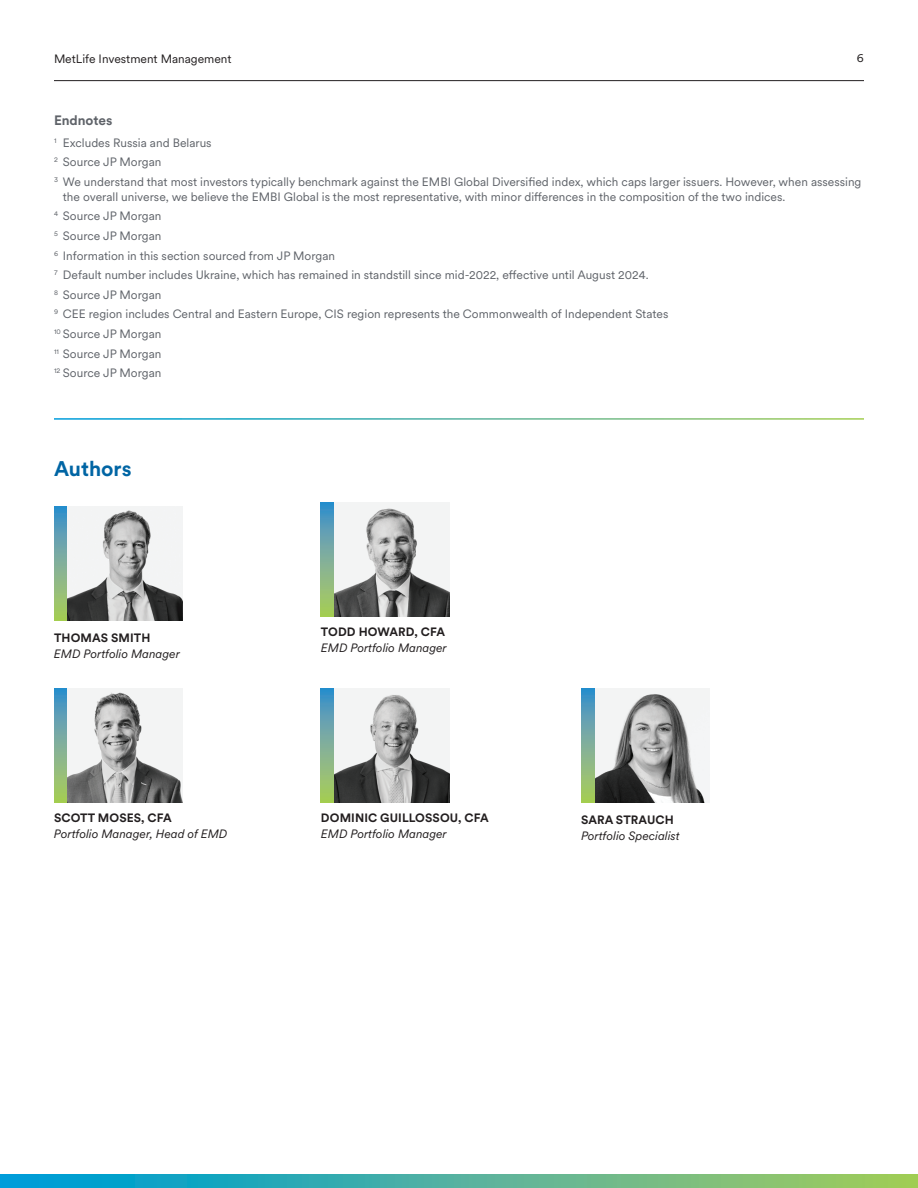
<style>
.page{position:relative;width:918px;height:1188px;background:#fff}
.page>*{position:absolute;margin:0;border:0;box-sizing:border-box;transform-origin:0 0}
.t1{font:700 21px "Met Life Circular";color:#0065a4}
.t2{font:700 13.5px "Met Life Circular";color:#5f6369}
.t3{font:12px/19.6px "Met Life Circular";color:#5f6369}
.t4{font:italic 12px "Met Life Circular";color:#231f20}
.t5{font:700 12px "Met Life Circular";letter-spacing:.01em;color:#231f20}
.t6{font:12px "Met Life Circular";color:#231f20}
</style>
<div class="page">
<svg style="left:0;top:1174px;width:918px;height:14px;background:#4db29d"></svg>
<hr style="left:54px;top:80px;width:810px;height:1px;background:#231f20">
<img style="left:67px;top:689px;width:115px;height:114px">
<svg style="left:54px;top:688px;width:13px;height:115px"></svg>
<img style="left:595px;top:688px;width:114px;height:115px">
<svg style="left:581px;top:688px;width:14px;height:115px;background:#78ae96"></svg>
<img style="left:334px;top:688px;width:115px;height:115px">
<svg style="left:321px;top:688px;width:13px;height:115px"></svg>
<img style="left:334px;top:502px;width:115px;height:115px">
<svg style="left:321px;top:502px;width:13px;height:115px"></svg>
<img style="left:67px;top:506px;width:115px;height:115px">
<svg style="left:54px;top:506px;width:13px;height:115px"></svg>
<p class="t6" style="left:54px;top:51px;width:179px">MetLife Investment Management</p>
<p class="t6" style="left:857px;top:50px;width:9px">6</p>
<h2 class="t2" style="left:54px;top:111px;width:60px">Endnotes</h2>
<p class="t3" style="left:54px;top:132px;width:809px"><sup>1</sup> Excludes Russia and Belarus<br><sup>2</sup> Source JP Morgan<br><sup>3</sup> We understand that most investors typically benchmark against the EMBI Global Diversified index, which caps larger issuers. However, when assessing</p>
<p class="t3" style="left:54px;top:186px;width:733px;text-indent:9px">the overall universe, we believe the EMBI Global is the most representative, with minor differences in the composition of the two indices.<br><sup>4</sup> Source JP Morgan<br><sup>5</sup> Source JP Morgan<br><sup>6</sup> Information in this section sourced from JP Morgan<br><sup>7</sup> Default number includes Ukraine, which has remained in standstill since mid-2022, effective until August 2024.<br><sup>8</sup> Source JP Morgan<br><sup>9</sup> CEE region includes Central and Eastern Europe, CIS region represents the Commonwealth of Independent States<br><sup>10</sup> Source JP Morgan<br><sup>11</sup> Source JP Morgan<br><sup>12</sup> Source JP Morgan</p>
<h2 class="t1" style="left:54px;top:455px;width:79px">Authors</h2>
<p class="t5" style="left:54px;top:629px;width:98px">THOMAS SMITH</p>
<p class="t4" style="left:54px;top:646px;width:127px">EMD Portfolio Manager</p>
<p class="t5" style="left:54px;top:810px;width:119px">SCOTT MOSES, CFA</p>
<p class="t4" style="left:54px;top:826px;width:175px">Portfolio Manager, Head of EMD</p>
<p class="t5" style="left:321px;top:624px;width:126px">TODD HOWARD, CFA</p>
<p class="t4" style="left:321px;top:640px;width:127px">EMD Portfolio Manager</p>
<p class="t5" style="left:321px;top:810px;width:169px">DOMINIC GUILLOSSOU, CFA</p>
<p class="t4" style="left:321px;top:826px;width:127px">EMD Portfolio Manager</p>
<p class="t5" style="left:581px;top:811px;width:94px">SARA STRAUCH</p>
<p class="t4" style="left:581px;top:828px;width:100px">Portfolio Specialist</p>
</div>
